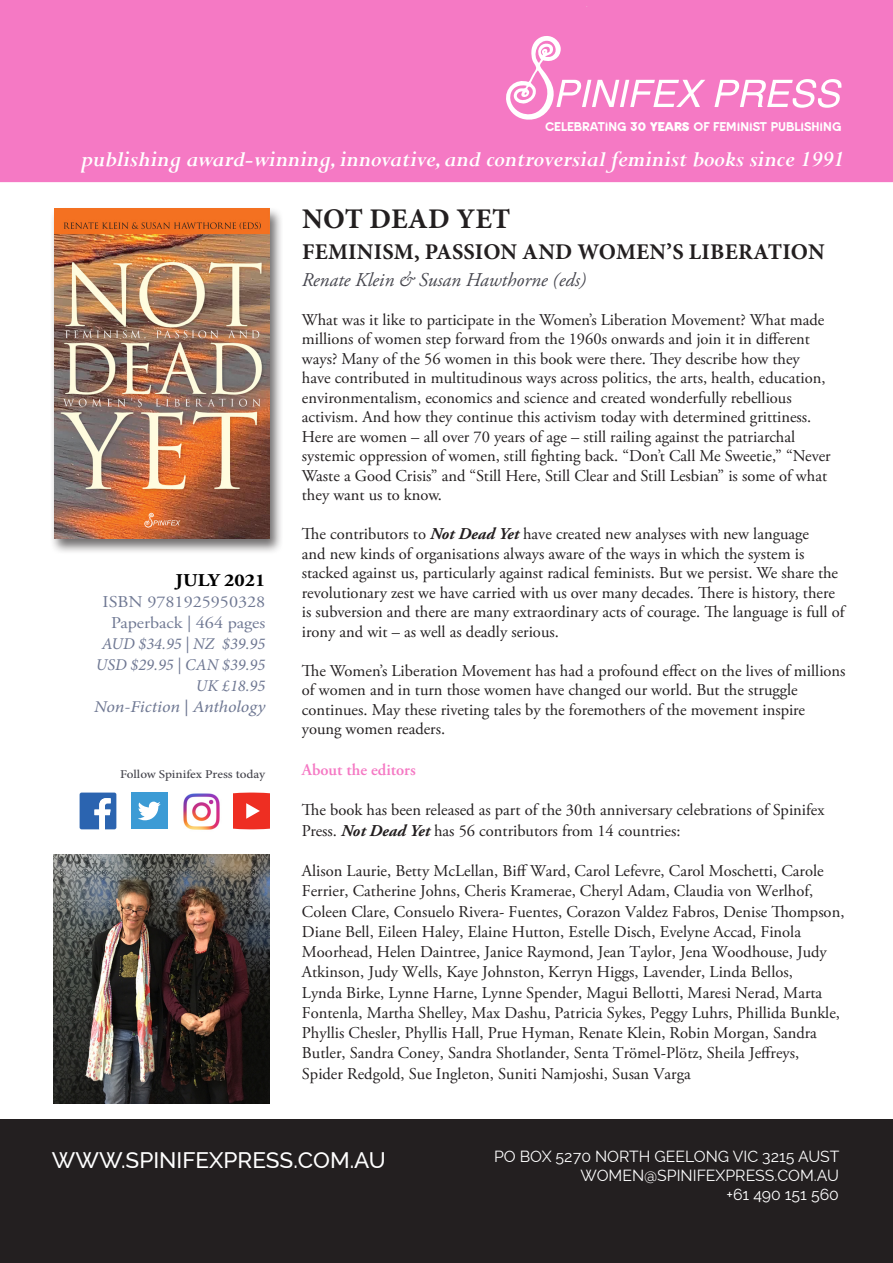
<style>
.page{position:relative;width:893px;height:1263px;background:#fff}
.page>*{position:absolute;margin:0;border:0;box-sizing:border-box;transform-origin:0 0}
.t1{font:700 28.5px "Minion Pro";letter-spacing:.005em;color:#231f20}
.t2{font:italic 700 24px "Perpetua";color:#fff}
.t3{font:700 22.5px "Minion Pro";letter-spacing:.01em;color:#231f20}
.t4{font:500 22.5px "Raleway";color:#fff}
.t5{font:italic 19.5px "Adobe Garamond Pro";color:#46464e}
.t6{font:700 18px "Adobe Garamond Pro";color:#000;scale:1.1 1}
.t7{font:16.5px/19.5px "Adobe Garamond Pro";color:#231f20}
.t8{font:italic 16.5px "Minion Pro";color:#6f7893}
.t9{font:16.5px "Adobe Garamond Pro";color:#6f7893;scale:1.1 1}
.t10{font:italic 16.5px "Minion Pro";color:#6f7893;scale:1.1 1}
.t11{font:600 16.5px "Adobe Garamond Pro";color:#f579c4}
.t12{font:15.75px "Raleway";color:#fff}
.t13{font:12.9px "Keedy Sans OT";color:#fff}
.t14{font:500 12px "Minion Pro";letter-spacing:-.005em;color:#44444c;scale:1.1 1}
.s1{font-weight:700}
.s2{font-weight:700;font-style:italic}
</style>
<div class="page">
<div style="left:0;top:0;width:893px;height:182px;background:#f579c4"></div>
<div style="left:49px;top:206px;width:234px;height:349px;background:#231f20;opacity:.65"></div>
<img style="left:54px;top:208px;width:216px;height:330px">
<img style="left:54px;top:855px;width:216px;height:248px">
<svg style="left:80px;top:792px;width:36px;height:37px"></svg>
<div style="left:131px;top:792px;width:37px;height:37px;background:#3c9bd5"></div>
<svg style="left:138px;top:802px;width:23px;height:18px"></svg>
<img style="left:183px;top:793px;width:37px;height:37px">
<svg style="left:233px;top:792px;width:37px;height:37px"></svg>
<div style="left:0;top:1119px;width:893px;height:144px;background:#231f20"></div>
<svg style="left:506px;top:35px;width:199px;height:86px;background:#f68ecd"></svg>
<svg style="left:714px;top:79px;width:128px;height:29px"></svg>
<p class="t13" style="left:545px;top:121px;width:298px">CELEBRATING <span class="s1">30 YEARS</span> OF FEMINIST PUBLISHING</p>
<p class="t2" style="left:81px;top:144px;width:765px">publishing award-winning, innovative, and controversial feminist books since 1991</p>
<p class="t6" style="left:176px;top:570px;width:83px">JULY 2021</p>
<p class="t9" style="left:103px;top:592px;width:149px">ISBN 9781925950328</p>
<p class="t9" style="left:111px;top:613px;width:142px">Paperback | 464 pages</p>
<p class="t8" style="left:102px;top:632px;width:165px">AUD $34.95 | NZ $39.95</p>
<p class="t8" style="left:96px;top:653px;width:171px">USD $29.95 | CAN $39.95</p>
<p class="t8" style="left:196px;top:674px;width:71px">UK £18.95</p>
<p class="t10" style="left:94px;top:695px;width:157px">Non-Fiction | Anthology</p>
<p class="t14" style="left:120px;top:766px;width:134px">Follow Spinifex Press today</p>
<p class="t1" style="left:302px;top:199px;width:210px">NOT DEAD YET</p>
<p class="t3" style="left:302px;top:236px;width:524px">FEMINISM, PASSION AND WOMEN’S LIBERATION</p>
<p class="t5" style="left:302px;top:268px;width:286px">Renate Klein &amp; Susan Hawthorne (eds)</p>
<p class="t7" style="left:302px;top:310px;width:530px">What was it like to participate in the Women’s Liberation Movement? What made millions of women step forward from the 1960s onwards and join it in different ways? Many of the 56 women in this book were there. They describe how they have contributed in multitudinous ways across politics, the arts, health, education, environmentalism, economics and science and created wonderfully rebellious activism. And how they continue this activism today with determined grittiness.<br>Here are women – all over 70 years of age – still railing against the patriarchal systemic oppression of women, still fighting back. “Don’t Call Me Sweetie,” “Never Waste a Good Crisis” and “Still Here, Still Clear and Still Lesbian” is some of what they want us to know.</p>
<p class="t7" style="left:302px;top:525px;width:544px">The contributors to <span class="s2">Not Dead Yet</span> have created new analyses with new language<br>and new kinds of organisations always aware of the ways in which the system is stacked against us, particularly against radical feminists. But we persist. We share the revolutionary zest we have carried with us over many decades. There is history, there is subversion and there are many extraordinary acts of courage. The language is full of irony and wit – as well as deadly serious.</p>
<p class="t7" style="left:302px;top:661px;width:545px">The Women’s Liberation Movement has had a profound effect on the lives of millions of women and in turn those women have changed our world. But the struggle continues. May these riveting tales by the foremothers of the movement inspire young women readers.</p>
<p class="t11" style="left:302px;top:760px;width:115px">About the editors</p>
<p class="t7" style="left:302px;top:800px;width:524px;line-height:20.2px">The book has been released as part of the 30th anniversary celebrations of Spinifex<br>Press. <span class="s2">Not Dead Yet</span> has 56 contributors from 14 countries:</p>
<p class="t7" style="left:302px;top:861px;width:544px;line-height:20.2px">Alison Laurie, Betty McLellan, Biff Ward, Carol Lefevre, Carol Moschetti, Carole Ferrier, Catherine Johns, Cheris Kramerae, Cheryl Adam, Claudia von Werlhof, Coleen Clare, Consuelo Rivera- Fuentes, Corazon Valdez Fabros, Denise Thompson, Diane Bell, Eileen Haley, Elaine Hutton, Estelle Disch, Evelyne Accad, Finola Moorhead, Helen Daintree, Janice Raymond, Jean Taylor, Jena Woodhouse, Judy Atkinson, Judy Wells, Kaye Johnston, Kerryn Higgs, Lavender, Linda Bellos,</p>
<p class="t7" style="left:302px;top:983px;width:540px;line-height:20.2px">Lynda Birke, Lynne Harne, Lynne Spender, Magui Bellotti, Maresi Nerad, Marta Fontenla, Martha Shelley, Max Dashu, Patricia Sykes, Peggy Luhrs, Phillida Bunkle, Phyllis Chesler, Phyllis Hall, Prue Hyman, Renate Klein, Robin Morgan, Sandra Butler, Sandra Coney, Sandra Shotlander, Senta Trömel-Plötz, Sheila Jeffreys,</p>
<p class="t7" style="left:302px;top:1064px;width:390px">Spider Redgold, Sue Ingleton, Suniti Namjoshi, Susan Varga</p>
<p class="t4" style="left:52px;top:1147px;width:335px">WWW.SPINIFEXPRESS.COM.AU</p>
<p class="t12" style="left:494px;top:1147px;width:347px">PO BOX 5270 NORTH GEELONG VIC 3215 AUST</p>
<p class="t12" style="left:581px;top:1166px;width:260px">WOMEN@SPINIFEXPRESS.COM.AU</p>
<p class="t12" style="left:726px;top:1185px;width:114px">+61 490 151 560</p>
</div>
